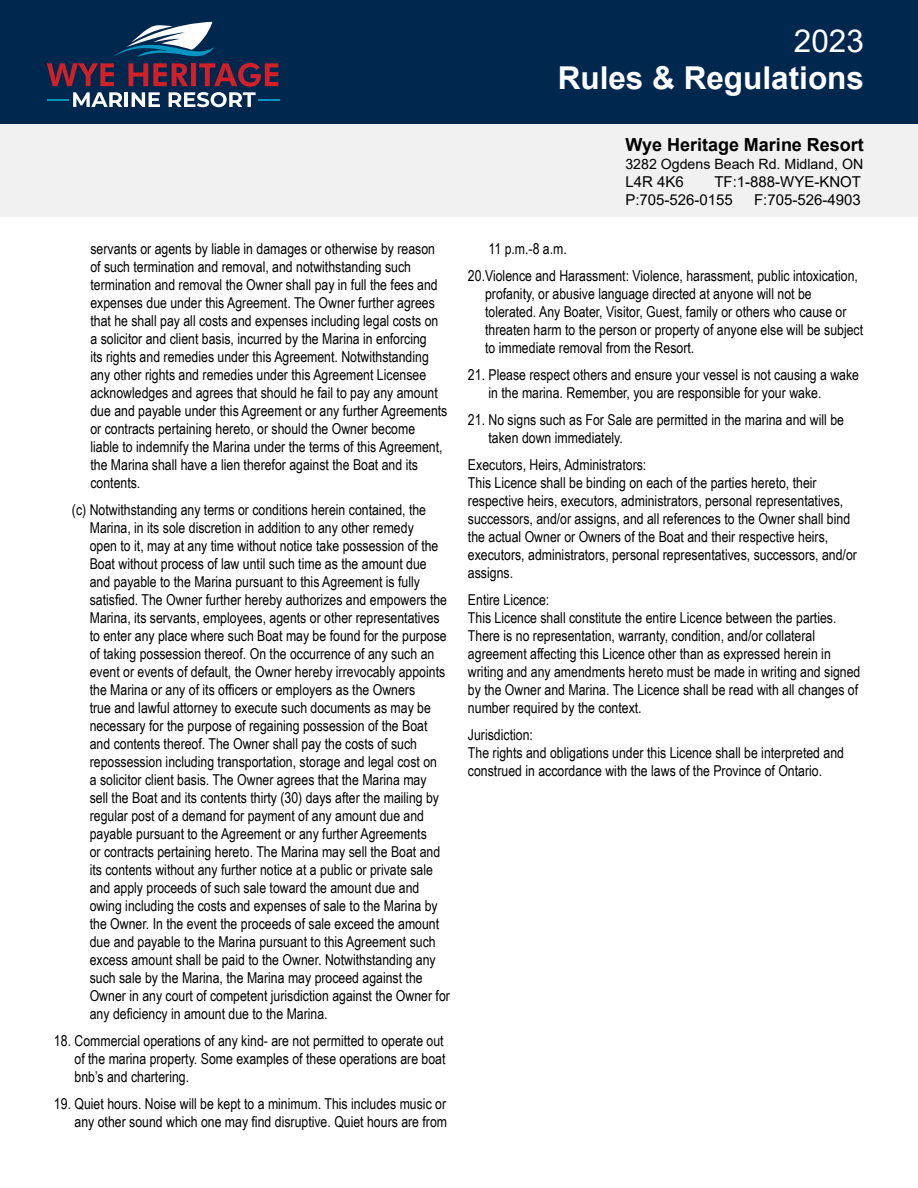
<style>
.page{position:relative;width:918px;height:1188px;background:#fff}
.page>*{position:absolute;margin:0;border:0;box-sizing:border-box;transform-origin:0 0}
.t1{font:700 31.5px "Arial";color:#fff}
.t2{font:31.5px "Arial";color:#fff}
.t3{font:700 18px "Arial";color:#000}
.t4{font:15px/18px "Arial Narrow";color:#000}
.t5{font:15px/18px "Arial";color:#000}
.t6{font:14.1px "Arial";color:#000}
</style>
<div class="page">
<div style="left:0;top:0;width:918px;height:124px;background:#00284f"></div>
<svg style="left:113px;top:22px;width:101px;height:35px"></svg>
<svg style="left:47px;top:63px;width:67px;height:23px"></svg>
<svg style="left:47px;top:92px;width:75px;height:15px"></svg>
<hr style="left:125px;top:92px;width:3px;height:15px;background:#fff">
<svg style="left:129px;top:63px;width:151px;height:44px"></svg>
<div style="left:0;top:124px;width:918px;height:93px;background:#f1f1f2"></div>
<p class="t4" style="left:90px;top:239px;width:358px">servants or agents by liable in damages or otherwise by reason of such termination and removal, and notwithstanding such termination and removal the Owner shall pay in full the fees and expenses due under this Agreement. The Owner further agrees that he shall pay all costs and expenses including legal costs on a solicitor and client basis, incurred by the Marina in enforcing<br>its rights and remedies under this Agreement. Notwithstanding any other rights and remedies under this Agreement Licensee acknowledges and agrees that should he fail to pay any amount due and payable under this Agreement or any further Agreements or contracts pertaining hereto, or should the Owner become liable to indemnify the Marina under the terms of this Agreement, the Marina shall have a lien therefor against the Boat and its contents.</p>
<p class="t4" style="left:90px;top:500px;width:362px;text-indent:-18px">(c) Notwithstanding any terms or conditions herein contained, the Marina, in its sole discretion in addition to any other remedy<br>open to it, may at any time without notice take possession of the Boat without process of law until such time as the amount due and payable to the Marina pursuant to this Agreement is fully satisfied. The Owner further hereby authorizes and empowers the Marina, its servants, employees, agents or other representatives to enter any place where such Boat may be found for the purpose of taking possession thereof. On the occurrence of any such an event or events of default, the Owner hereby irrevocably appoints the Marina or any of its officers or employers as the Owners<br>true and lawful attorney to execute such documents as may be necessary for the purpose of regaining possession of the Boat and contents thereof. The Owner shall pay the costs of such repossession including transportation, storage and legal cost on<br>a solicitor client basis. The Owner agrees that the Marina may<br>sell the Boat and its contents thirty (30) days after the mailing by regular post of a demand for payment of any amount due and payable pursuant to the Agreement or any further Agreements<br>or contracts pertaining hereto. The Marina may sell the Boat and its contents without any further notice at a public or private sale and apply proceeds of such sale toward the amount due and owing including the costs and expenses of sale to the Marina by the Owner. In the event the proceeds of sale exceed the amount due and payable to the Marina pursuant to this Agreement such excess amount shall be paid to the Owner. Notwithstanding any such sale by the Marina, the Marina may proceed against the Owner in any court of competent jurisdiction against the Owner for any deficiency in amount due to the Marina.</p>
<p class="t4" style="left:75px;top:1031px;width:373px;text-indent:-21px">18. Commercial operations of any kind- are not permitted to operate out of the marina property. Some examples of these operations are boat bnb’s and chartering.</p>
<p class="t4" style="left:54px;top:1094px;width:395px;text-align:right">19. Quiet hours. Noise will be kept to a minimum. This includes music or any other sound which one may find disruptive. Quiet hours are from</p>
<h1 class="t2" style="left:794px;top:19px;width:72px">2023</h1>
<h1 class="t1" style="left:558px;top:56px;width:308px">Rules &amp; Regulations</h1>
<p class="t3" style="left:625px;top:132px;width:240px">Wye Heritage Marine Resort</p>
<p class="t6" style="left:625px;top:155px;width:239px">3282 Ogdens Beach Rd. Midland, ON</p>
<p class="t5" style="left:625px;top:173px;width:60px">L4R 4K6</p>
<p class="t5" style="left:625px;top:173px;width:237px;text-indent:89px">TF:1-888-WYE-KNOT<br>P:705-526-0155</p>
<p class="t5" style="left:754px;top:191px;width:108px">F:705-526-4903</p>
<p class="t4" style="left:468px;top:235px;width:391px;line-height:27px;text-indent:21px">11 p.m.-8 a.m.<br>20.Violence and Harassment: Violence, harassment, public intoxication,</p>
<p class="t4" style="left:485px;top:284px;width:380px">profanity, or abusive language directed at anyone will not be tolerated. Any Boater, Visitor, Guest, family or others who cause or threaten harm to the person or property of anyone else will be subject to immediate removal from the Resort.</p>
<p class="t4" style="left:489px;top:365px;width:372px;text-indent:-21px">21. Please respect others and ensure your vessel is not causing a wake in the marina. Remember, you are responsible for your wake.</p>
<p class="t4" style="left:489px;top:410px;width:357px;text-indent:-21px">21. No signs such as For Sale are permitted in the marina and will be taken down immediately.</p>
<p class="t4" style="left:468px;top:455px;width:390px">Executors, Heirs, Administrators:<br>This Licence shall be binding on each of the parties hereto, their respective heirs, executors, administrators, personal representatives, successors, and/or assigns, and all references to the Owner shall bind the actual Owner or Owners of the Boat and their respective heirs, executors, administrators, personal representatives, successors, and/or assigns.</p>
<p class="t4" style="left:468px;top:590px;width:394px">Entire Licence:<br>This Licence shall constitute the entire Licence between the parties.<br>There is no representation, warranty, condition, and/or collateral agreement affecting this Licence other than as expressed herein in writing and any amendments hereto must be made in writing and signed by the Owner and Marina. The Licence shall be read with all changes of number required by the context.</p>
<p class="t4" style="left:468px;top:725px;width:378px">Jurisdiction:<br>The rights and obligations under this Licence shall be interpreted and construed in accordance with the laws of the Province of Ontario.</p>
</div>
